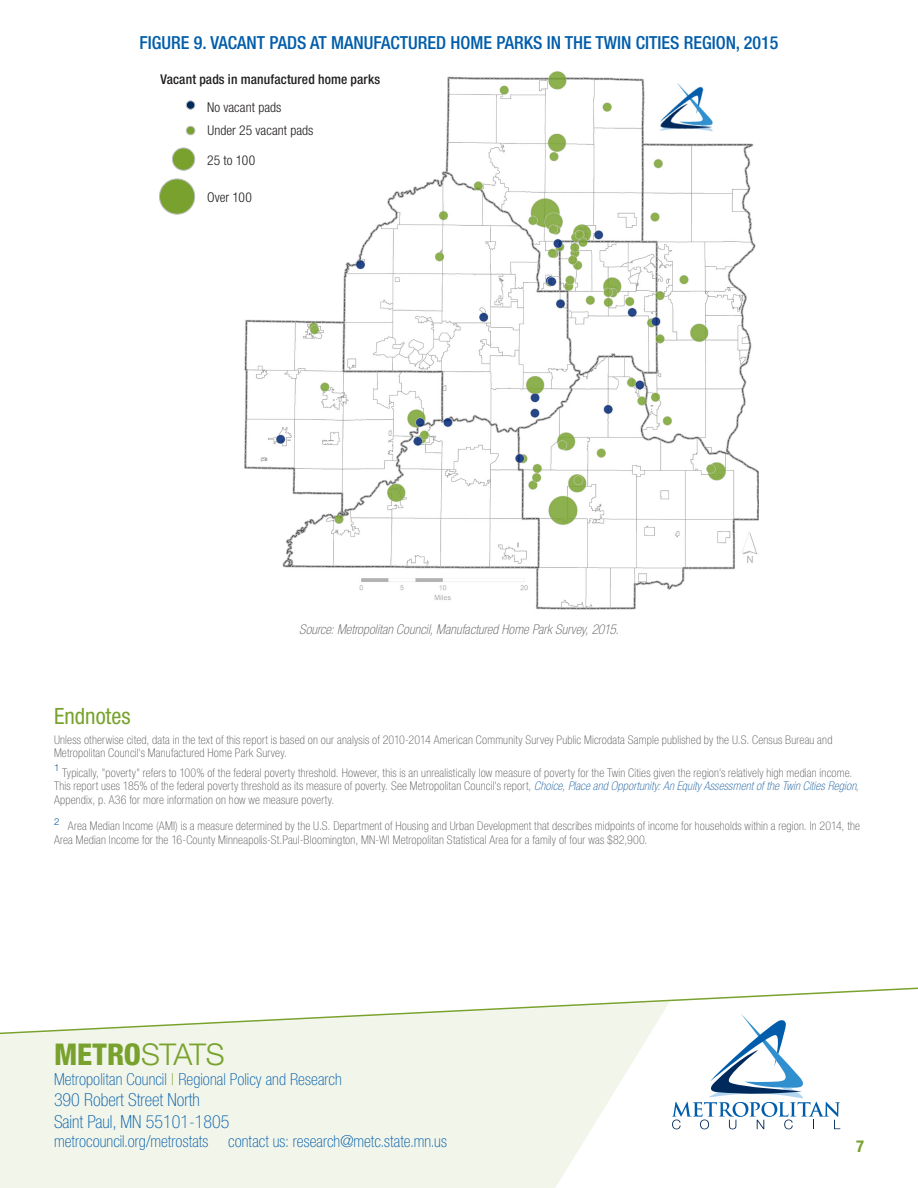
<style>
.page{position:relative;width:918px;height:1188px;background:#fff}
.page>*{position:absolute;margin:0;border:0;box-sizing:border-box;transform-origin:0 0}
.Body{font:800 condensed 30px "Helvetica Neue LT Std";color:#78a22d}
.Paragraph_header{font:condensed 22.5px "Helvetica Neue LT Std";color:#78a22d}
.Figures_title{font:500 condensed 18px "Helvetica Neue LT Std";color:#015dab}
.t1{font:100 condensed 18px "Helvetica Neue LT Std";color:#015dab}
.Body-2{font:100 condensed 16.5px "Helvetica Neue LT Std";letter-spacing:.005em;color:#015dab}
.Body-3{font:700 condensed 16.5px "Helvetica Neue LT Std";color:#78a22d}
.Data_source{font:italic 100 condensed 13.5px "Helvetica Neue LT Std";letter-spacing:.01em;color:#57585a}
.Real_axis_labels{font:300 condensed 13.5px "Helvetica Neue LT Std";letter-spacing:.005em;color:#231f20}
.Real_axis_labels-2{font:500 condensed 13.5px "Helvetica Neue LT Std";letter-spacing:.01em;color:#231f20}
.Body-4{font:100 condensed 12px/13.5px "Helvetica Neue LT Std";letter-spacing:.015em;color:#57585a}
.Body-5{font:300 9.6px "Helvetica Neue LT Std";color:#175d9e}
.s1{font-style:italic;color:#175d9e}
.s2{font-weight:300;font-stretch:normal}
.s3{color:#78a22d}
</style>
<div class="page">
<svg style="left:0;top:1002px;width:669px;height:186px;fill:#f1f5ea"></svg>
<svg style="left:672px;top:1014px;width:168px;height:115px"></svg>
<img style="left:244px;top:71px;width:515px;height:539px">
<div style="left:159px;top:179px;width:36px;height:35px;background:#78a22d;border-radius:50%"></div>
<div style="left:159px;top:179px;width:36px;height:35px;border:1px solid #bcbdc0;border-radius:50%"></div>
<div style="left:172px;top:148px;width:23px;height:22px;background:#78a22d;border-radius:50%"></div>
<div style="left:172px;top:148px;width:23px;height:22px;border:1px solid #bcbdc0;border-radius:50%"></div>
<div style="left:186px;top:101px;width:9px;height:8px;background:#00295c;border-radius:50%"></div>
<div style="left:186px;top:101px;width:9px;height:8px;border:1px solid #bcbdc0;border-radius:50%"></div>
<div style="left:186px;top:126px;width:9px;height:9px;background:#78a22d;border-radius:50%"></div>
<div style="left:186px;top:126px;width:9px;height:9px;border:1px solid #bcbdc0;border-radius:50%"></div>
<p class="Figures_title" style="left:140px;top:32px;width:640px">FIGURE 9. VACANT PADS AT MANUFACTURED HOME PARKS IN THE TWIN CITIES REGION, 2015</p>
<p class="Real_axis_labels-2" style="left:160px;top:71px;width:221px">Vacant pads in manufactured home parks</p>
<p class="Real_axis_labels" style="left:207px;top:100px;width:76px">No vacant pads</p>
<p class="Real_axis_labels" style="left:207px;top:123px;width:108px">Under 25 vacant pads</p>
<p class="Real_axis_labels" style="left:207px;top:152px;width:49px">25 to 100</p>
<p class="Real_axis_labels" style="left:207px;top:190px;width:46px">Over 100</p>
<p class="Data_source" style="left:299px;top:622px;width:321px">Source: Metropolitan Council, Manufactured Home Park Survey, 2015.</p>
<p class="Paragraph_header" style="left:54px;top:703px;width:78px">Endnotes</p>
<p class="Body-4" style="left:54px;top:733px;width:780px">Unless otherwise cited, data in the text of this report is based on our analysis of 2010-2014 American Community Survey Public Microdata Sample published by the U.S. Census Bureau and<br>Metropolitan Council's Manufactured Home Park Survey.</p>
<p class="Body-5" style="left:54px;top:762px;width:7px">1</p>
<p class="Body-4" style="left:54px;top:766px;width:806px;text-indent:8px">Typically, "poverty" refers to 100% of the federal poverty threshold. However, this is an unrealistically low measure of poverty for the Twin Cities given the region’s relatively high median income.<br>This report uses 185% of the federal poverty threshold as its measure of poverty. See Metropolitan Council's report, <span class="s1">Choice, Place and Opportunity: An Equity Assessment of the Twin Cities Region</span>,<br>Appendix, p. A36 for more information on how we measure poverty.</p>
<p class="Body-5" style="left:54px;top:815px;width:7px">2</p>
<p class="Body-4" style="left:54px;top:819px;width:808px;text-indent:14px">Area Median Income (AMI) is a measure determined by the U.S. Department of Housing and Urban Development that describes midpoints of income for households within a region. In 2014, the<br>Area Median Income for the 16-County Minneapolis-St.Paul-Bloomington, MN-WI Metropolitan Statistical Area for a family of four was $82,900.</p>
<p class="Body" style="left:54px;top:1036px;width:172px">METRO<span class="s2">STATS</span></p>
<p class="Body-2" style="left:54px;top:1069px;width:289px">Metropolitan Council <span class="s3">|</span> Regional Policy and Research</p>
<p class="t1" style="left:54px;top:1090px;width:147px">390 Robert Street North</p>
<p class="t1" style="left:54px;top:1111px;width:177px">Saint Paul, MN 55101-1805</p>
<p class="Body-2" style="left:54px;top:1132px;width:394px">metrocouncil.org/metrostats contact us: research@metc.state.mn.us</p>
<p class="Body-3" style="left:856px;top:1136px;width:9px">7</p>
</div>
